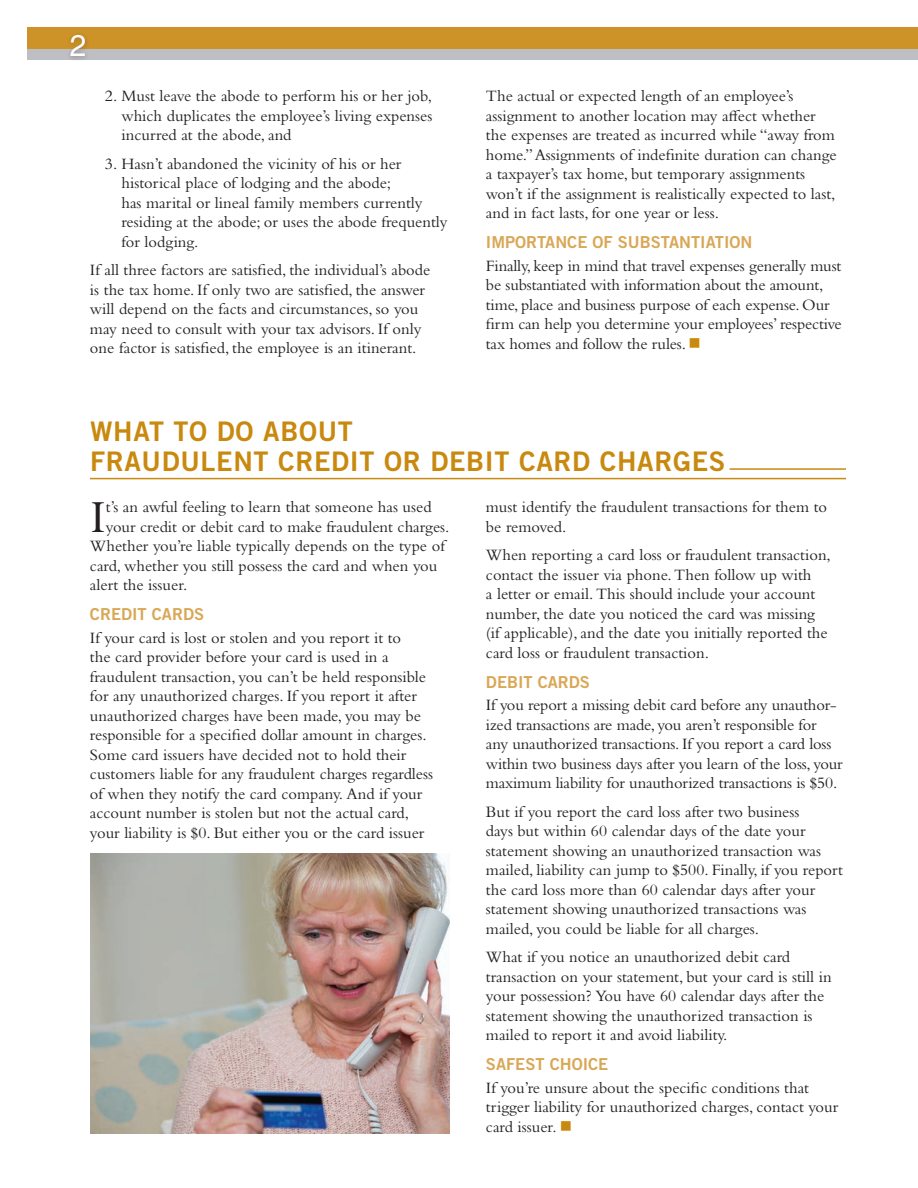
<style>
.page{position:relative;width:918px;height:1188px;background:#fff}
.page>*{position:absolute;margin:0;border:0;box-sizing:border-box;transform-origin:0 0}
.t1{font:47.85px "Bembo Std";color:#231f20}
.t2{font:30px "Helvetica LT Std";color:#fff}
.t3{font:27px/30px "Trade Gothic LT Std Bd 2";letter-spacing:.025em;color:#c8890e}
.t4{font:16.5px/19.5px "Bembo Std";color:#231f20}
.t5{font:16.5px "Trade Gothic LT Std Bd 2";color:#d9a756}
.s1{color:#c8890e}
</style>
<div class="page">
<div style="left:27px;top:44px;width:891px;height:16px;background:#bebfc2"></div>
<div style="left:27px;top:27px;width:891px;height:22px;background:#cd9328"></div>
<hr style="left:730px;top:468px;width:116px;height:2px;background:#c8890e">
<hr style="left:90px;top:478px;width:756px;height:1px;background:#c8890e">
<div style="left:67px;top:31px;width:24px;height:31px;background:#231f20;opacity:.3"></div>
<img style="left:90px;top:854px;width:360px;height:280px">
<h2 class="t2" style="left:70px;top:28px;width:18px">2</h2>
<p class="t4" style="left:121px;top:86px;width:312px;text-align:justify;text-indent:-16px">2. Must leave the abode to perform his or her job, which duplicates the employee’s living expenses incurred at the abode, and</p>
<p class="t4" style="left:121px;top:153px;width:328px;text-indent:-16px">3. Hasn’t abandoned the vicinity of his or her historical place of lodging and the abode;<br>has marital or lineal family members currently residing at the abode; or uses the abode frequently for lodging.</p>
<p class="t4" style="left:90px;top:260px;width:342px">If all three factors are satisfied, the individual’s abode is the tax home. If only two are satisfied, the answer will depend on the facts and circumstances, so you may need to consult with your tax advisors. If only one factor is satisfied, the employee is an itinerant.</p>
<p class="t4" style="left:486px;top:86px;width:352px">The actual or expected length of an employee’s assignment to another location may affect whether the expenses are treated as incurred while “away from home.” Assignments of indefinite duration can change a taxpayer’s tax home, but temporary assignments won’t if the assignment is realistically expected to last, and in fact lasts, for one year or less.</p>
<p class="t5" style="left:486px;top:232px;width:268px">IMPORTANCE OF SUBSTANTIATION</p>
<p class="t4" style="left:486px;top:256px;width:357px">Finally, keep in mind that travel expenses generally must be substantiated with information about the amount, time, place and business purpose of each expense. Our firm can help you determine your employees’ respective tax homes and follow the rules. <span class="s1">■</span></p>
<h3 class="t3" style="left:90px;top:416px;width:637px">WHAT TO DO ABOUT<br>FRAUDULENT CREDIT OR DEBIT CARD CHARGES</h3>
<h1 class="t1" style="left:90px;top:489px;width:17px">I</h1>
<p class="t4" style="left:106px;top:497px;width:327px">t’s an awful feeling to learn that someone has used</p>
<p class="t4" style="left:106px;top:516px;width:345px">your credit or debit card to make fraudulent charges.</p>
<p class="t4" style="left:90px;top:536px;width:356px">Whether you’re liable typically depends on the type of</p>
<p class="t4" style="left:90px;top:555px;width:349px">card, whether you still possess the card and when you</p>
<p class="t4" style="left:90px;top:575px;width:99px">alert the issuer.</p>
<p class="t5" style="left:90px;top:604px;width:116px">CREDIT CARDS</p>
<p class="t4" style="left:90px;top:627px;width:345px">If your card is lost or stolen and you report it to<br>the card provider before your card is used in a fraudulent transaction, you can’t be held responsible for any unauthorized charges. If you report it after unauthorized charges have been made, you may be responsible for a specified dollar amount in charges.<br>Some card issuers have decided not to hold their customers liable for any fraudulent charges regardless of when they notify the card company. And if your account number is stolen but not the actual card, your liability is $0. But either you or the card issuer</p>
<p class="t4" style="left:486px;top:497px;width:343px">must identify the fraudulent transactions for them to be removed.</p>
<p class="t4" style="left:486px;top:545px;width:346px">When reporting a card loss or fraudulent transaction, contact the issuer via phone. Then follow up with<br>a letter or email. This should include your account number, the date you noticed the card was missing (if applicable), and the date you initially reported the card loss or fraudulent transaction.</p>
<p class="t5" style="left:486px;top:672px;width:106px">DEBIT CARDS</p>
<p class="t4" style="left:486px;top:695px;width:358px">If you report a missing debit card before any unauthor&shy;ized transactions are made, you aren’t responsible for any unauthorized transactions. If you report a card loss within two business days after you learn of the loss, your maximum liability for unauthorized transactions is $50.</p>
<p class="t4" style="left:486px;top:801px;width:358px">But if you report the card loss after two business<br>days but within 60 calendar days of the date your statement showing an unauthorized transaction was mailed, liability can jump to $500. Finally, if you report the card loss more than 60 calendar days after your statement showing unauthorized transactions was mailed, you could be liable for all charges.</p>
<p class="t4" style="left:486px;top:947px;width:347px">What if you notice an unauthorized debit card transaction on your statement, but your card is still in your possession? You have 60 calendar days after the statement showing the unauthorized transaction is mailed to report it and avoid liability.</p>
<p class="t5" style="left:486px;top:1054px;width:124px">SAFEST CHOICE</p>
<p class="t4" style="left:486px;top:1077px;width:354px">If you’re unsure about the specific conditions that trigger liability for unauthorized charges, contact your card issuer. <span class="s1">■</span></p>
</div>
